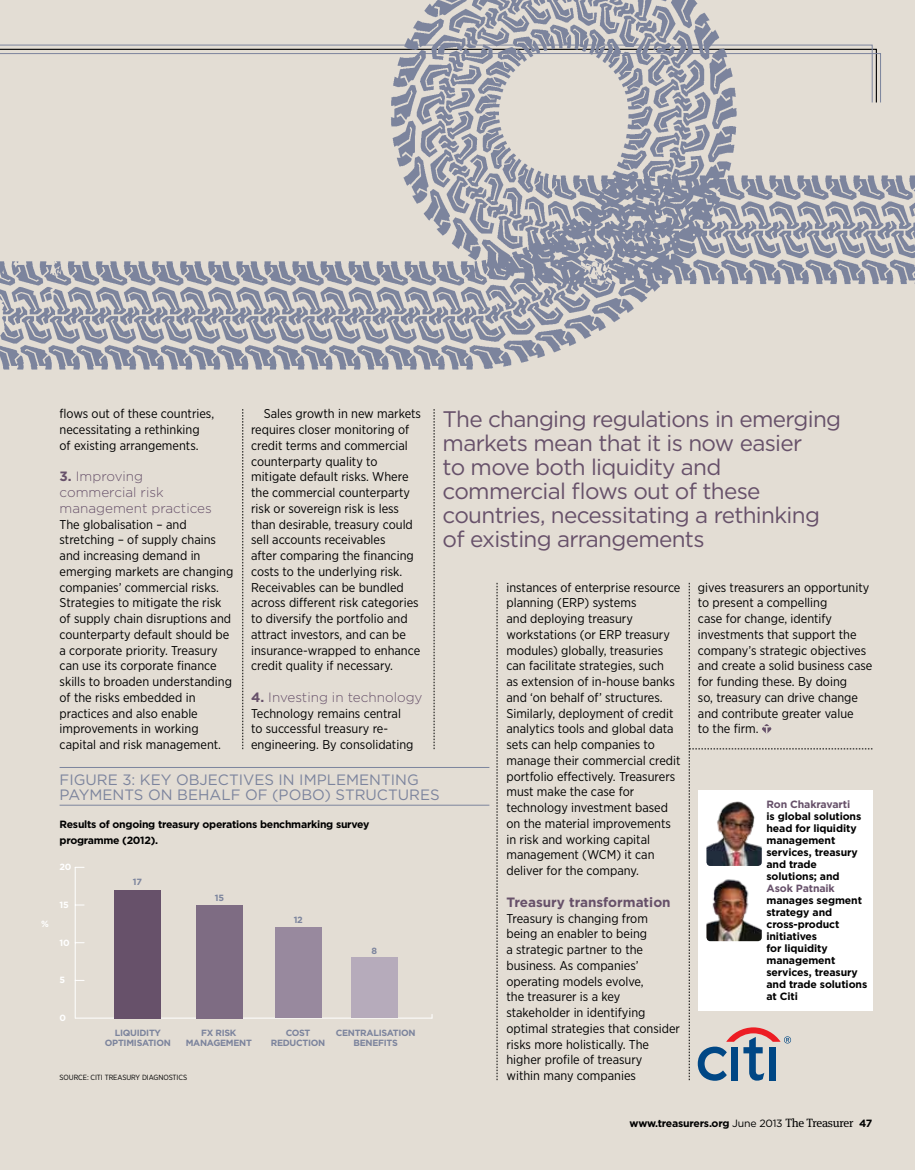
<style>
.page{position:relative;width:915px;height:1170px;background:#fff}
.page>*{position:absolute;margin:0;border:0;box-sizing:border-box;transform-origin:0 0}
.t1{font:22.5px/24px "Gotham";letter-spacing:-.03em;color:#67516a}
.t2{font:15px/15px "Gotham";color:#7c849d}
.t3{font:300 13.5px/15.8px "Gotham";color:#67516a}
.t4{font:700 13.5px "Gotham";color:#67516a}
.t5{font:12.75px/15.8px "Gotham Narrow";color:#000}
.t6{font:700 10.5px/12px "Gotham";letter-spacing:-.025em;color:#000}
.t7{font:700 10.5px "Gotham";color:#67516a}
.t8{font:700 9px/10.5px "Gotham";letter-spacing:-.03em;color:#7c849d;text-align:center}
.t9{font:700 9px "Gotham";color:#fff}
.t10{font:7.5px "Gotham Narrow";letter-spacing:-.01em;color:#000}
.s1{font-weight:700}
.s2{font-weight:400}
.s3{font-family:"Meta Serif";font-weight:400;font-size:12px}
</style>
<div class="page">
<div style="left:0;top:0;width:914px;height:1169px;background:#e3ddd4"></div>
<svg style="left:496px;top:583px;width:1px;height:497px"></svg>
<svg style="left:242px;top:409px;width:1px;height:340px"></svg>
<svg style="left:433px;top:409px;width:1px;height:340px"></svg>
<hr style="left:60px;top:767px;width:429px;height:1px;background:#7c849d">
<hr style="left:60px;top:804px;width:429px;height:1px;background:#7c849d">
<hr style="left:75px;top:1017px;width:357px;height:1px;background:#fff">
<div style="left:351px;top:957px;width:47px;height:61px;background:#b6abbb"></div>
<div style="left:274px;top:927px;width:47px;height:91px;background:#98899e"></div>
<div style="left:196px;top:904px;width:46px;height:114px;background:#7e6c83"></div>
<div style="left:114px;top:889px;width:47px;height:129px;background:#67516a"></div>
<svg style="left:688px;top:583px;width:184px;height:497px"></svg>
<hr style="left:75px;top:867px;width:1px;height:151px;background:#fff">
<img style="left:0;top:0;width:914px;height:370px">
<p class="t9" style="left:41px;top:918px;width:9px">%</p>
<p class="t5" style="left:60px;top:405px;width:156px">flows out of these countries, necessitating a rethinking<br>of existing arrangements.</p>
<p class="t3" style="left:60px;top:468px;width:154px"><span class="s1">3.</span> I mproving commercial risk management practices</p>
<p class="t5" style="left:60px;top:516px;width:175px">The globalisation – and stretching – of supply chains and increasing demand in emerging markets are changing companies’ commercial risks.<br>Strategies to mitigate the risk of supply chain disruptions and counterparty default should be a corporate priority. Treasury can use its corporate finance skills to broaden understanding of the risks embedded in practices and also enable improvements in working capital and risk management.</p>
<p class="t5" style="left:251px;top:405px;width:171px;text-indent:13px">Sales growth in new markets requires closer monitoring of credit terms and commercial counterparty quality to mitigate default risks. Where the commercial counterparty risk or sovereign risk is less than desirable, treasury could sell accounts receivables<br>after comparing the financing costs to the underlying risk.<br>Receivables can be bundled across different risk categories to diversify the portfolio and attract investors, and can be insurance-wrapped to enhance credit quality if necessary.</p>
<p class="t3" style="left:251px;top:689px;width:173px"><span class="s1">4.</span> I nvesting in technology</p>
<p class="t5" style="left:251px;top:705px;width:164px">Technology remains central to successful treasury re&shy;engineering. By consolidating</p>
<h1 class="t1" style="left:442px;top:406px;width:400px">The changing regulations in emerging markets mean that it is now easier<br>to move both liquidity and commercial flows out of these countries, necessitating a rethinking of existing arrangements</h1>
<p class="t5" style="left:697px;top:579px;width:176px">gives treasurers an opportunity to present a compelling<br>case for change, identify investments that support the company’s strategic objectives and create a solid business case for funding these. By doing<br>so, treasury can drive change and contribute greater value<br>to the firm.</p>
<p class="t5" style="left:506px;top:579px;width:176px">instances of enterprise resource planning (ERP) systems<br>and deploying treasury workstations (or ERP treasury modules) globally, treasuries can facilitate strategies, such<br>as extension of in-house banks and ‘on behalf of’ structures.<br>Similarly, deployment of credit analytics tools and global data sets can help companies to manage their commercial credit portfolio effectively. Treasurers must make the case for technology investment based on the material improvements in risk and working capital management (WCM) it can deliver for the company.</p>
<p class="t4" style="left:506px;top:893px;width:166px">Treasury transformation</p>
<p class="t5" style="left:506px;top:909px;width:175px">Treasury is changing from being an enabler to being<br>a strategic partner to the business. As companies’ operating models evolve,<br>the treasurer is a key stakeholder in identifying optimal strategies that consider risks more holistically. The higher profile of treasury<br>within many companies</p>
<p class="t2" style="left:60px;top:771px;width:360px">Figure 3: Key Objectives in Im plem enting<br>Paym ents on Behalf of (POBO</p>
<p class="t2" style="left:324px;top:786px;width:117px">) Structures</p>
<p class="t6" style="left:60px;top:816px;width:311px;line-height:15.8px">Results of ongoing treasury operations benchmarking survey programme (2012).</p>
<p class="t8" style="left:133px;top:876px;width:11px">17</p>
<p class="t8" style="left:215px;top:892px;width:11px">15</p>
<p class="t8" style="left:293px;top:914px;width:11px">12</p>
<p class="t8" style="left:371px;top:945px;width:7px">8</p>
<p class="t7" style="left:766px;top:797px;width:85px">Ron Chakravarti</p>
<p class="t6" style="left:766px;top:809px;width:96px">is global solutions head for liquidity management services, treasury and trade solutions; and</p>
<p class="t7" style="left:766px;top:881px;width:70px">Asok Patnaik</p>
<p class="t6" style="left:766px;top:893px;width:102px">manages segment strategy and cross-product initiatives<br>for liquidity management services, treasury and trade solutions at Citi</p>
<p class="t9" style="left:60px;top:861px;width:13px">20</p>
<p class="t9" style="left:60px;top:899px;width:11px">15</p>
<p class="t9" style="left:60px;top:936px;width:12px">10</p>
<p class="t9" style="left:60px;top:974px;width:7px">5</p>
<p class="t9" style="left:60px;top:1011px;width:8px">0</p>
<p class="t8" style="left:105px;top:1027px;width:67px">Liquidity<br>Optim isation</p>
<p class="t8" style="left:186px;top:1027px;width:68px">Fx Risk<br>Managem ent</p>
<p class="t8" style="left:271px;top:1027px;width:56px">Cost<br>Reduction</p>
<p class="t8" style="left:335px;top:1027px;width:81px">Centralisation<br>Benefits</p>
<p class="t10" style="left:60px;top:1072px;width:128px">Source: citi treasury diagnostics</p>
<p class="t6" style="left:629px;top:1117px;width:244px">www.treasurers.org <span class="s2">June 2013</span> <span class="s3">The Treasurer</span> 47</p>
</div>
